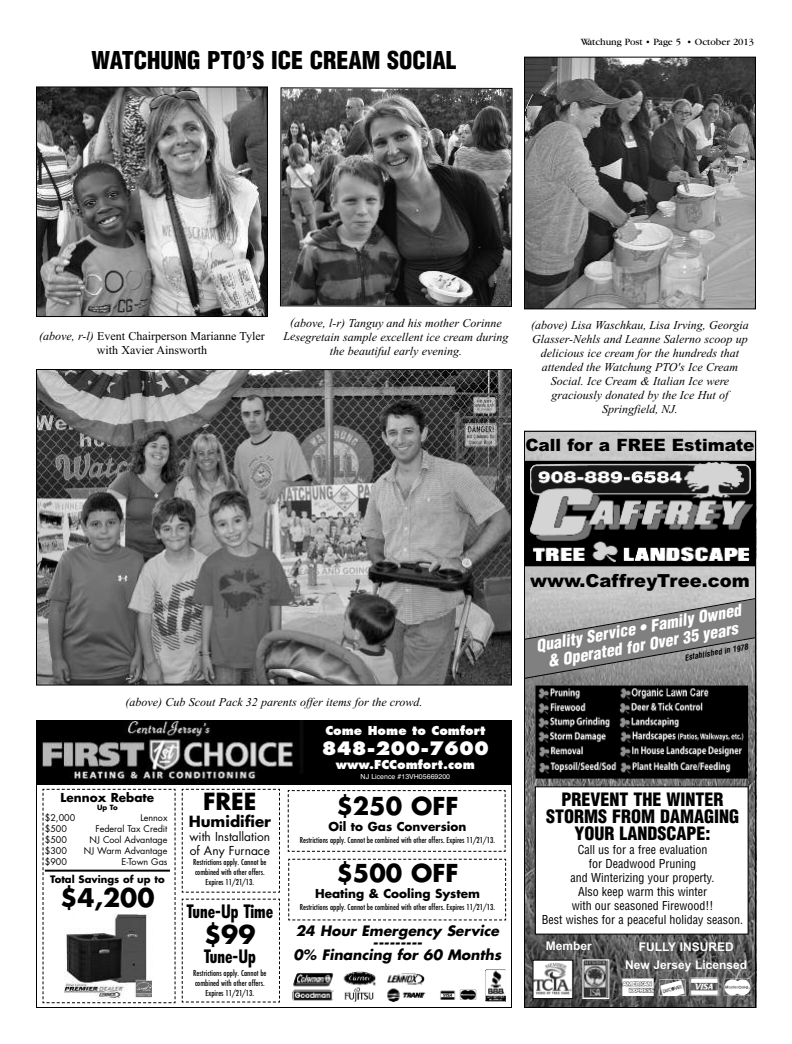
<style>
.page{position:relative;width:792px;height:1044px;background:#fff}
.page>*{position:absolute;margin:0;border:0;box-sizing:border-box;transform-origin:0 0}
.t1{font:700 25px "Futura";color:#000}
.t2{font:900 condensed 24px "Helvetica";color:#000}
.t3{font:700 24px "Futura";color:#000}
.t4{font:24px "Credit Cards P01";color:#fff}
.t5{font:700 23px "Futura";color:#000}
.t6{font:900 condensed 18px/17px "Helvetica";color:#000;text-align:center}
.t7{font:900 18px "Arial";color:#000}
.t8{font:700 condensed 18px "Futura";color:#000}
.t9{font:800 18px "Futura";color:#fff}
.t10{font:900 17px "Arial";color:#000}
.t11{font:italic 900 condensed 16.1px "Helvetica";color:#fff}
.t12{font:700 15px "Futura";color:#000}
.t13{font:italic 700 14px/12px "Futura";color:#000;text-align:center}
.t14{font:italic 12px/14px "Times New Roman";color:#000;text-align:center}
.t15{font:condensed 12px/14px "Helvetica";color:#000;text-align:center}
.t16{font:12px/14px "Times New Roman";color:#000;text-align:center}
.t17{font:700 12px "Futura";color:#000}
.t18{font:700 12px/18px "Arial";color:#fff;text-align:center}
.t19{font:800 12px "Futura";color:#fff}
.t20{font:12px/14px "Futura";color:#000}
.t21{font:12px "Credit Cards P01";color:#000}
.t22{font:10px "Garamond";color:#000}
.t23{font:700 10px "Futura";color:#000}
.t24{font:9px "Futura";color:#000}
.t25{font:500 condensed 8px/10px "Futura";color:#000;text-align:center}
.t26{font:italic 700 condensed 8px "Helvetica";color:#000}
.t27{font:7px "Helvetica";color:#fff}
.t28{font:700 7px "Futura";color:#000}
.s1{font-style:italic}
</style>
<div class="page">
<img style="left:526px;top:433px;width:228px;height:573px">
<img style="left:526px;top:463px;width:228px;height:101px">
<div style="left:524px;top:461px;width:232px;height:105px;border:1px solid #000"></div>
<img style="left:534px;top:962px;width:37px;height:35px">
<div style="left:532px;top:960px;width:41px;height:39px;border:1px solid #000"></div>
<img style="left:584px;top:961px;width:23px;height:36px">
<svg style="left:526px;top:597px;width:228px;height:83px;background:#909090"></svg>
<img style="left:538px;top:688px;width:208px;height:89px">
<div style="left:536px;top:686px;width:212px;height:93px;border:1px solid #000"></div>
<div style="left:536px;top:787px;width:212px;height:147px;background:#fff"></div>
<div style="left:535px;top:786px;width:214px;height:149px;border:1px solid #000"></div>
<div style="left:524px;top:431px;width:232px;height:577px;border:1px solid #000"></div>
<svg style="left:287px;top:790px;width:219px;height:62px"></svg>
<svg style="left:288px;top:858px;width:219px;height:63px"></svg>
<svg style="left:42px;top:788px;width:238px;height:216px"></svg>
<img style="left:36px;top:720px;width:476px;height:64px">
<img style="left:64px;top:913px;width:89px;height:87px">
<hr style="left:45px;top:870px;width:125px;height:2px;background:#000">
<img style="left:292px;top:971px;width:134px;height:31px">
<img style="left:485px;top:970px;width:20px;height:32px">
<img style="left:526px;top:59px;width:228px;height:248px">
<div style="left:524px;top:57px;width:232px;height:252px;border:1px solid #000"></div>
<svg style="left:280px;top:87px;width:233px;height:220px;background:#595959"></svg>
<img style="left:38px;top:88px;width:228px;height:227px">
<div style="left:36px;top:86px;width:232px;height:231px;border:1px solid #000"></div>
<img style="left:38px;top:371px;width:472px;height:313px">
<div style="left:36px;top:369px;width:476px;height:317px;border:1px solid #000"></div>
<h2 class="t2" style="left:92px;top:47px;width:366px">WATCHUNG PTO’S ICE CREAM SOCIAL</h2>
<p class="t22" style="left:581px;top:38px;width:175px">Watchung Post • Page 5 • October 2013</p>
<p class="t16" style="left:39px;top:329px;width:227px"><span class="s1">(above, r-l)</span> Event Chairperson Marianne Tyler with Xavier Ainsworth</p>
<p class="t14" style="left:284px;top:316px;width:226px">(above, l-r) Tanguy and his mother Corinne<br>Lesegretain sample excellent ice cream during the beautiful early evening.</p>
<p class="t14" style="left:531px;top:318px;width:219px">(above) Lisa Waschkau, Lisa Irving, Georgia Glasser-Nehls and Leanne Salerno scoop up delicious ice cream for the hundreds that attended the Watchung PTO's Ice Cream Social. Ice Cream &amp; Italian Ice were graciously donated by the Ice Hut of Springfield, NJ.</p>
<h3 class="t10" style="left:525px;top:435px;width:231px">Call for a FREE Estimate</h3>
<p class="t14" style="left:125px;top:695px;width:299px">(above) Cub Scout Pack 32 parents offer items for the crowd.</p>
<p class="t17" style="left:61px;top:792px;width:95px">Lennox Rebate</p>
<p class="t28" style="left:97px;top:804px;width:22px">Up To</p>
<p class="t24" style="left:45px;top:813px;width:32px">$2,000</p>
<p class="t24" style="left:140px;top:813px;width:29px">Lennox</p>
<p class="t24" style="left:45px;top:824px;width:24px">$500</p>
<p class="t24" style="left:95px;top:824px;width:74px">Federal Tax Credit</p>
<p class="t24" style="left:45px;top:835px;width:24px">$500</p>
<p class="t24" style="left:90px;top:835px;width:79px">NJ Cool Advantage</p>
<p class="t24" style="left:45px;top:846px;width:24px">$300</p>
<p class="t24" style="left:84px;top:846px;width:85px">NJ Warm Advantage</p>
<p class="t24" style="left:45px;top:857px;width:24px">$900</p>
<p class="t24" style="left:122px;top:857px;width:47px">E-Town Gas</p>
<p class="t23" style="left:50px;top:874px;width:116px">Total Savings of up to</p>
<h1 class="t1" style="left:60px;top:886px;width:96px">$4,200</h1>
<h3 class="t5" style="left:203px;top:791px;width:55px">FREE</h3>
<p class="t12" style="left:189px;top:815px;width:84px">Humidifier</p>
<p class="t20" style="left:189px;top:831px;width:82px">with Installation of Any Furnace</p>
<p class="t25" style="left:193px;top:857px;width:75px">Restrictions apply. Cannot be combined with other offers.<br>Expires 11/21/13.</p>
<h3 class="t8" style="left:186px;top:904px;width:88px">Tune-Up Time</h3>
<h1 class="t1" style="left:204px;top:923px;width:53px">$99</h1>
<h3 class="t8" style="left:204px;top:949px;width:54px">Tune-Up</h3>
<p class="t25" style="left:193px;top:968px;width:75px">Restrictions apply. Cannot be combined with other offers.<br>Expires 11/21/13.</p>
<p class="t19" style="left:325px;top:725px;width:161px">Come Home to Comfort</p>
<h3 class="t9" style="left:322px;top:740px;width:169px">848-200-7600</h3>
<p class="t19" style="left:336px;top:759px;width:141px">www.FCComfort.com</p>
<p class="t27" style="left:361px;top:773px;width:91px">NJ Licence #13VH05669200</p>
<h2 class="t3" style="left:336px;top:795px;width:124px">$250 OFF</h2>
<p class="t17" style="left:329px;top:821px;width:139px">Oil to Gas Conversion</p>
<p class="t25" style="left:300px;top:836px;width:197px">Restrictions apply. Cannot be combined with other offers. Expires 11/21/13.</p>
<h2 class="t3" style="left:336px;top:863px;width:124px">$500 OFF</h2>
<p class="t17" style="left:315px;top:889px;width:166px">Heating &amp; Cooling System</p>
<p class="t25" style="left:300px;top:903px;width:197px">Restrictions apply. Cannot be combined with other offers. Expires 11/21/13.</p>
<p class="t13" style="left:293px;top:926px;width:209px">24 Hour Emergency Service ---------<br>0% Financing for 60 Months</p>
<p class="t21" style="left:440px;top:989px;width:37px">y ]</p>
<h3 class="t7" style="left:530px;top:570px;width:221px">www.CaffreyTree.com</h3>
<h3 class="t11" style="left:535px;top:637px;width:209px;rotate:-10deg">Quality Service • Family Owned</h3>
<h3 class="t11" style="left:546px;top:653px;width:194px;rotate:-10deg">&amp; Operated for Over 35 years</h3>
<p class="t26" style="left:684px;top:653px;width:66px;rotate:-10deg">Established in 1978</p>
<h3 class="t6" style="left:546px;top:791px;width:194px">PREVENT THE WINTER<br>STORMS FROM DAMAGING<br>YOUR LANDSCAPE:</h3>
<p class="t15" style="left:542px;top:843px;width:203px">Call us for a free evaluation<br>for Deadwood Pruning<br>and Winterizing your property.<br>Also keep warm this winter<br>with our seasoned Firewood!!<br>Best wishes for a peaceful holiday season.</p>
<p class="t18" style="left:546px;top:937px;width:48px">Member</p>
<p class="t18" style="left:625px;top:937px;width:124px">FULLY INSURED<br>New Jersey Licensed</p>
<h2 class="t4" style="left:621px;top:973px;width:132px">qry[</h2>
</div>
